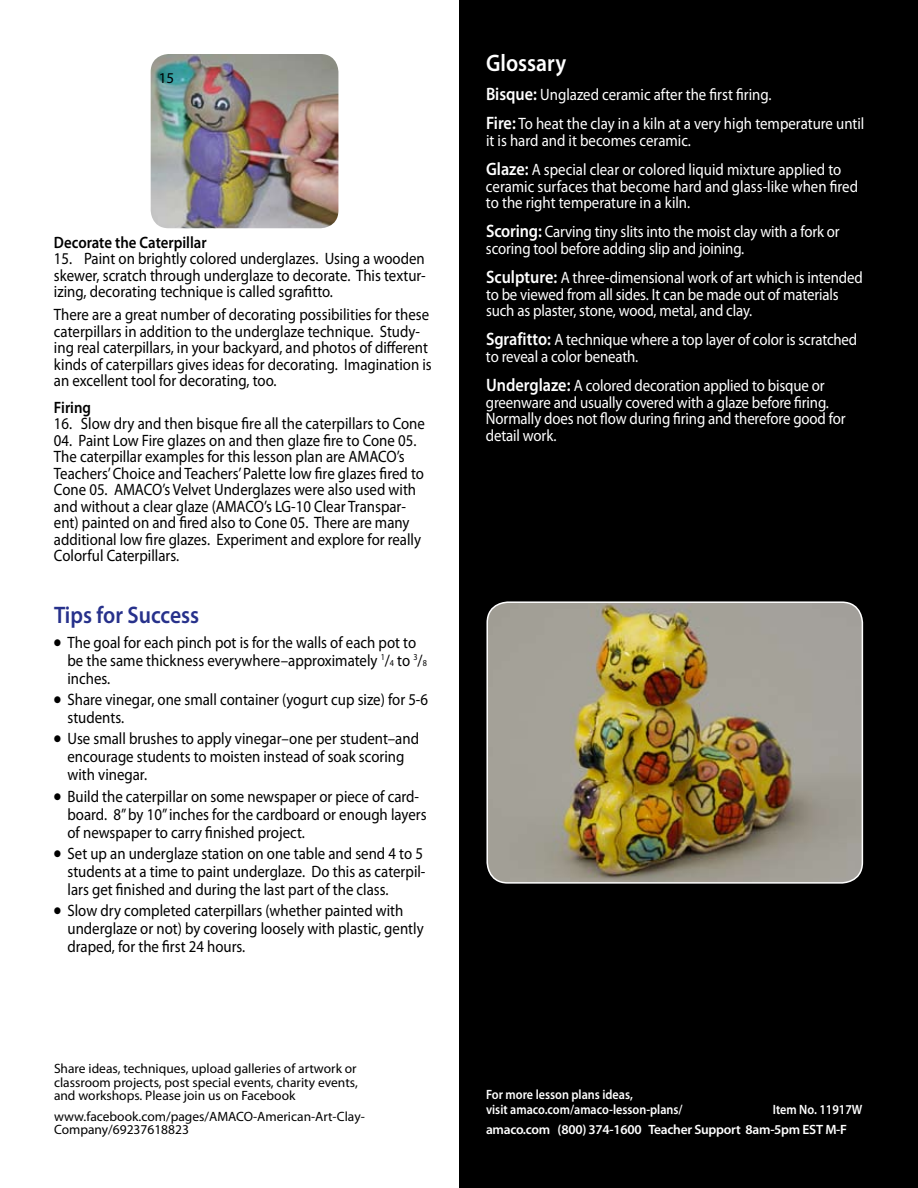
<style>
.page{position:relative;width:918px;height:1188px;background:#fff}
.page>*{position:absolute;margin:0;border:0;box-sizing:border-box;transform-origin:0 0}
.t1{font:600 24px "Myriad Pro";color:#27318b;scale:.9 1}
.t2{font:600 24px "Myriad Pro";color:#fff;scale:.9 1}
.t3{font:16.5px/16.5px "Myriad Pro";color:#000;scale:.9 1}
.t4{font:16.5px/16.5px "Myriad Pro";letter-spacing:-.01em;color:#fff;scale:.9 1}
.t5{font:600 16.5px "Myriad Pro";color:#000;scale:.9 1}
.t6{font:15px "Myriad Pro";color:#000}
.t7{font:13.5px/13.5px "Myriad Pro";color:#000;text-align:justify}
.t8{font:600 13.5px/20.2px "Myriad Pro";letter-spacing:-.02em;color:#fff;scale:.9 1}
.t9{font:600 13.5px/15px "Myriad Pro";color:#fff;scale:.9 1}
.s1{font-size:9.15px}
.s2{font-weight:600;font-size:18px}
</style>
<div class="page">
<div style="left:459px;top:0;width:459px;height:1188px;background:#000"></div>
<img style="left:489px;top:602px;width:373px;height:279px">
<div style="left:486px;top:601px;width:377px;height:283px;border:2px solid #fff;border-radius:21px"></div>
<img style="left:151px;top:54px;width:187px;height:174px">
<p class="t6" style="left:159px;top:69px;width:17px">15</p>
<p class="t5" style="left:54px;top:232px;width:171px">Decorate the Caterpillar</p>
<p class="t3" style="left:54px;top:250px;width:415px;text-align:justify">15. Paint on brightly colored underglazes. Using a wooden skewer, scratch through underglaze to decorate. This textur&shy;izing, decorating technique is called sgrafitto.</p>
<p class="t3" style="left:54px;top:306px;width:421px">There are a great number of decorating possibilities for these caterpillars in addition to the underglaze technique. Study&shy;ing real caterpillars, in your backyard, and photos of different kinds of caterpillars gives ideas for decorating. Imagination is an excellent tool for decorating, too.</p>
<p class="t5" style="left:54px;top:397px;width:43px">Firing</p>
<p class="t3" style="left:54px;top:415px;width:414px">16. Slow dry and then bisque fire all the caterpillars to Cone</p>
<p class="t3" style="left:54px;top:431px;width:413px">04. Paint Low Fire glazes on and then glaze fire to Cone 05.<br>The caterpillar examples for this lesson plan are AMACO’s Teachers’ Choice and Teachers’ Palette low fire glazes fired to Cone 05. AMACO’s Velvet Underglazes were also used with and without a clear glaze (AMACO’s LG-10 Clear Transpar&shy;ent) painted on and fired also to Cone 05. There are many additional low fire glazes. Experiment and explore for really Colorful Caterpillars.</p>
<h1 class="t1" style="left:54px;top:600px;width:163px">Tips for Success</h1>
<p class="t3" style="left:67px;top:633px;width:401px;line-height:18px;text-indent:-13px">● The goal for each pinch pot is for the walls of each pot to be the same thickness everywhere–approximately <sup>1</sup>/<span class="s1">4</span> to <sup>3</sup>/<span class="s1">8 </span>inches.</p>
<p class="t3" style="left:67px;top:690px;width:402px;line-height:18px;text-indent:-13px">● Share vinegar, one small container (yogurt cup size) for 5-6 students.</p>
<p class="t3" style="left:67px;top:729px;width:392px;line-height:18px;text-indent:-13px">● Use small brushes to apply vinegar–one per student–and encourage students to moisten instead of soak scoring with vinegar.</p>
<p class="t3" style="left:67px;top:787px;width:401px;line-height:18px;text-indent:-13px">● Build the caterpillar on some newspaper or piece of card&shy;board. 8” by 10” inches for the cardboard or enough layers of newspaper to carry finished project.</p>
<p class="t3" style="left:67px;top:844px;width:399px;line-height:18px;text-indent:-13px">● Set up an underglaze station on one table and send 4 to 5 students at a time to paint underglaze. Do this as caterpil&shy;lars get finished and during the last part of the class.</p>
<p class="t3" style="left:67px;top:901px;width:397px;line-height:18px;text-indent:-13px">● Slow dry completed caterpillars (whether painted with underglaze or not) by covering loosely with plastic, gently draped, for the first 24 hours.</p>
<p class="t7" style="left:54px;top:1062px;width:305px">Share ideas, techniques, upload galleries of artwork or classroom projects, post special events, charity events, and workshops. Please join us on Facebook</p>
<p class="t7" style="left:54px;top:1109px;width:312px">www.facebook.com/pages/AMACO-American-Art-Clay-<br>Company/69237618823</p>
<h1 class="t2" style="left:486px;top:47px;width:91px">Glossary</h1>
<p class="t4" style="left:486px;top:80px;width:422px;line-height:29.2px"><span class="s2">Bisque:</span> Unglazed ceramic after the first firing.<br><span class="s2">Fire:</span> To heat the clay in a kiln at a very high temperature until</p>
<p class="t4" style="left:486px;top:125px;width:396px;line-height:29.2px">it is hard and it becomes ceramic.<br><span class="s2">Glaze:</span> A special clear or colored liquid mixture applied to</p>
<p class="t4" style="left:486px;top:177px;width:415px">ceramic surfaces that become hard and glass-like when fired to the right temperature in a kiln.</p>
<p class="t4" style="left:486px;top:223px;width:395px"><span class="s2">Scoring:</span> Carving tiny slits into the moist clay with a fork or scoring tool before adding slip and joining.</p>
<p class="t4" style="left:486px;top:269px;width:420px"><span class="s2">Sculpture:</span> A three-dimensional work of art which is intended to be viewed from all sides. It can be made out of materials such as plaster, stone, wood, metal, and clay.</p>
<p class="t4" style="left:486px;top:331px;width:414px"><span class="s2">Sgrafitto:</span> A technique where a top layer of color is scratched to reveal a color beneath.</p>
<p class="t4" style="left:486px;top:377px;width:401px"><span class="s2">Underglaze:</span> A colored decoration applied to bisque or greenware and usually covered with a glaze before firing.<br>Normally does not flow during firing and therefore good for detail work.</p>
<p class="t9" style="left:486px;top:1086px;width:220px">For more lesson plans ideas,<br>visit amaco.com/amaco-lesson-plans/</p>
<p class="t8" style="left:486px;top:1099px;width:420px;text-indent:287px">Item No. 11917W amaco.com (800) 374-1600 Teacher Support 8am-5pm EST M-F</p>
</div>
